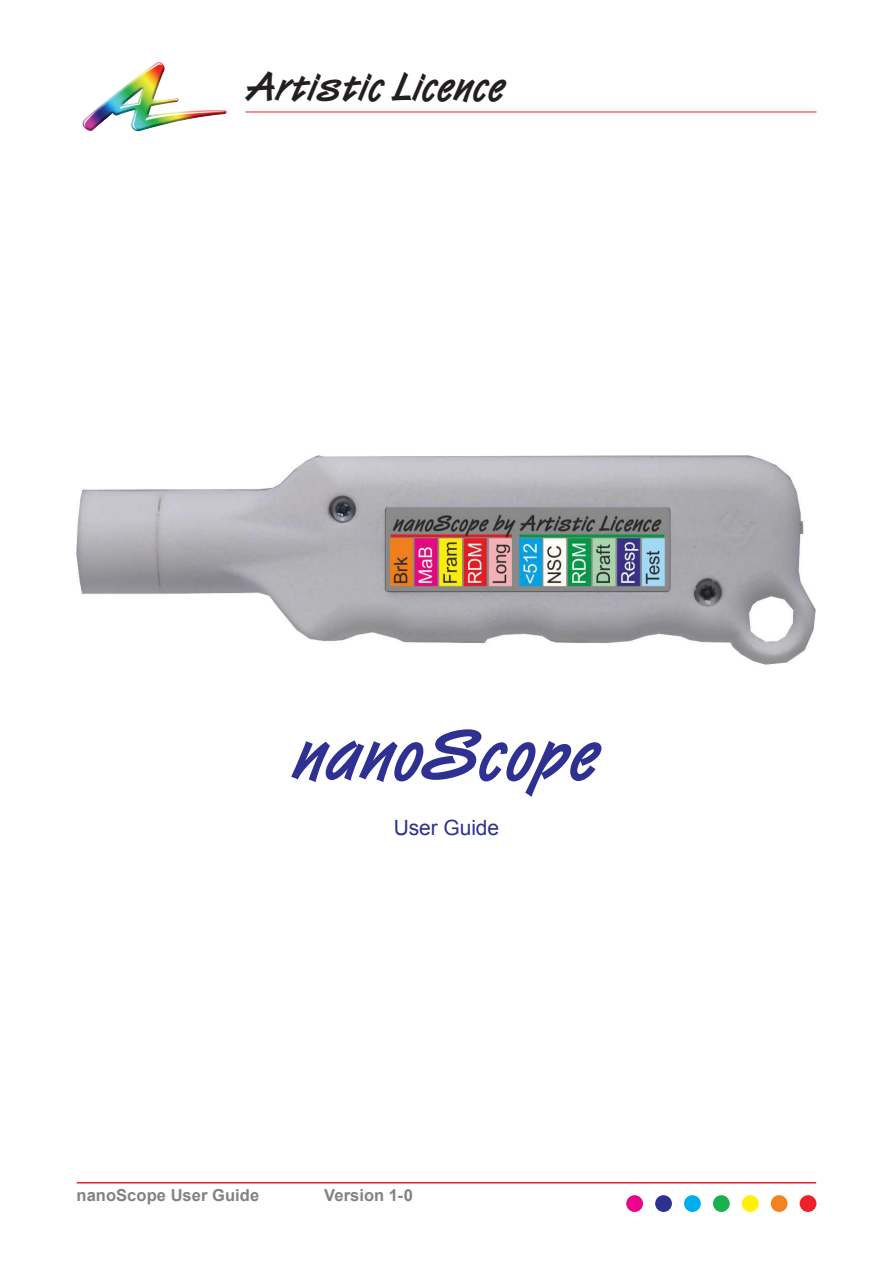
<style>
.page{position:relative;width:893px;height:1263px;background:#fff}
.page>*{position:absolute;margin:0;border:0;box-sizing:border-box;transform-origin:0 0}
.t1{font:72px "Van Dijk Bold Let Plain";color:#2e3092}
.t2{font:40.95px "Van Dijk Bold Let Plain";color:#231f20}
.t3{font:21px "Arial";letter-spacing:-.005em;color:#2e3092}
.t4{font:700 16.5px "Arial";letter-spacing:.005em;color:#808285}
</style>
<div class="page">
<hr style="left:77px;top:1182px;width:739px;height:1px;background:#ee2028">
<img style="left:82px;top:62px;width:145px;height:70px">
<hr style="left:245px;top:111px;width:571px;height:1px;background:#ee2028">
<div style="left:800px;top:1195px;width:16px;height:17px;background:#ee2028;border-radius:50%"></div>
<div style="left:771px;top:1195px;width:16px;height:17px;background:#f58220;border-radius:50%"></div>
<div style="left:742px;top:1195px;width:17px;height:17px;background:#fff101;border-radius:50%"></div>
<div style="left:713px;top:1195px;width:17px;height:17px;background:#1ab04b;border-radius:50%"></div>
<div style="left:684px;top:1195px;width:17px;height:17px;background:#00aeef;border-radius:50%"></div>
<div style="left:655px;top:1195px;width:17px;height:17px;background:#2e3092;border-radius:50%"></div>
<div style="left:626px;top:1195px;width:17px;height:17px;background:#ed028c;border-radius:50%"></div>
<img style="left:76px;top:455px;width:740px;height:209px">
<p class="t2" style="left:245px;top:60px;width:261px">Artistic Licence</p>
<p class="t1" style="left:293px;top:708px;width:307px">nanoScope</p>
<p class="t3" style="left:394px;top:816px;width:107px">User Guide</p>
<p class="t4" style="left:77px;top:1186px;width:184px">nanoScope User Guide</p>
<p class="t4" style="left:324px;top:1186px;width:91px">Version 1-0</p>
</div>
